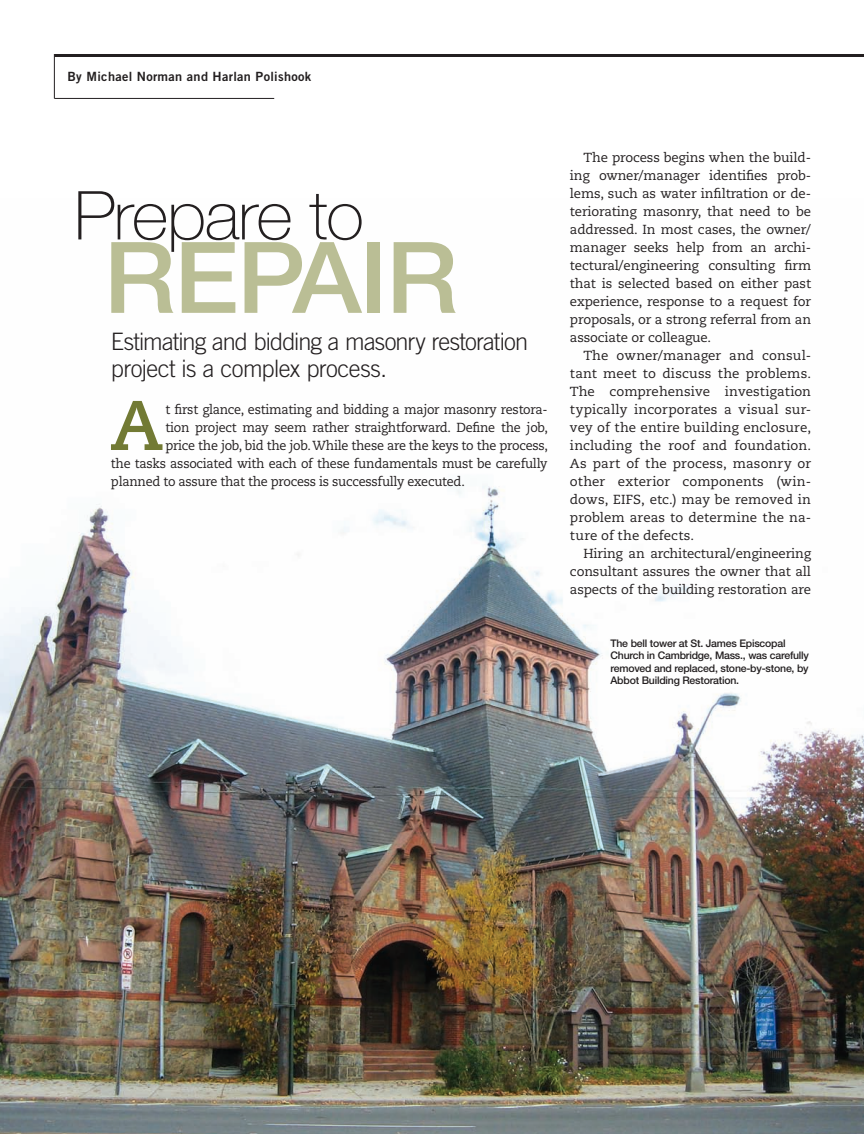
<style>
.page{position:relative;width:864px;height:1134px;background:#fff}
.page>*{position:absolute;margin:0;border:0;box-sizing:border-box;transform-origin:0 0}
.t1{font:500 99px "Helvetica Neue LT Std";letter-spacing:-.02em;color:#babe95;scale:1.04 1}
.t2{font:700 70.05px "Caecilia LT Std";color:#727a34}
.t3{font:100 67.5px "Helvetica Neue LT Std";letter-spacing:-.02em;color:#231f20;scale:1.04 1}
.t4{font:300 24px/27px "Trade Gothic LT Std";letter-spacing:-.035em;color:#231f20}
.t5{font:13.2px/18px "Caecilia LT Std";letter-spacing:-.02em;color:#231f20;text-align:justify}
.t6{font:13.2px "Caecilia LT Std";letter-spacing:-.02em;color:#231f20;scale:.96 1}
.t7{font:12.75px "Trade Gothic LT Std Bd 2";letter-spacing:.025em;color:#231f20}
.t8{font:500 10.5px/12.5px "Helvetica Neue LT Std";letter-spacing:-.02em;color:#231f20}
</style>
<div class="page">
<img style="left:0;top:485px;width:864px;height:649px">
<hr style="left:54px;top:54px;width:1px;height:44px;background:#231f20">
<hr style="left:54px;top:98px;width:220px;height:1px;background:#231f20">
<hr style="left:54px;top:54px;width:810px;height:3px;background:#231f20">
<p class="t7" style="left:68px;top:69px;width:245px">By Michael Norman and Harlan Polishook</p>
<h3 class="t3" style="left:74px;top:177px;width:280px">Prepare to</h3>
<h1 class="t1" style="left:103px;top:219px;width:343px">RepaiR</h1>
<h3 class="t4" style="left:111px;top:328px;width:419px">Estimating and bidding a masonry restoration project is a complex process.</h3>
<h2 class="t2" style="left:110px;top:384px;width:55px">A</h2>
<p class="t6" style="left:165px;top:402px;width:400px">t first glance, estimating and bidding a major masonry restora-</p>
<p class="t6" style="left:165px;top:420px;width:400px">tion project may seem rather straightforward. Define the job,</p>
<p class="t6" style="left:165px;top:438px;width:400px">price the job, bid the job. While these are the keys to the process,</p>
<p class="t6" style="left:111px;top:456px;width:456px">the tasks associated with each of these fundamentals must be carefully</p>
<p class="t6" style="left:111px;top:474px;width:370px">planned to assure that the process is successfully executed.</p>
<p class="t5" style="left:570px;top:149px;width:243px;text-indent:14px">The process begins when the build&shy;ing owner/manager identifies prob&shy;lems, such as water infiltration or de&shy;teriorating masonry, that need to be addressed. In most cases, the owner/ manager seeks help from an archi&shy;tectural/engineering consulting firm that is selected based on either past experience, response to a request for proposals, or a strong referral from an associate or colleague.</p>
<p class="t5" style="left:570px;top:347px;width:243px;text-indent:14px">The owner/manager and consul&shy;tant meet to discuss the problems.<br>The comprehensive investigation typically incorporates a visual sur&shy;vey of the entire building enclosure, including the roof and foundation.<br>As part of the process, masonry or other exterior components (win&shy;dows, EIFS, etc.) may be removed in problem areas to determine the na&shy;ture of the defects.</p>
<p class="t5" style="left:570px;top:545px;width:243px;text-indent:14px">Hiring an architectural/engineering consultant assures the owner that all aspects of the building restoration are</p>
<p class="t8" style="left:610px;top:637px;width:200px">The bell tower at St. James episcopal Church in Cambridge, Mass., was carefully removed and replaced, stone-by-stone, by abbot Building Restoration.</p>
</div>
